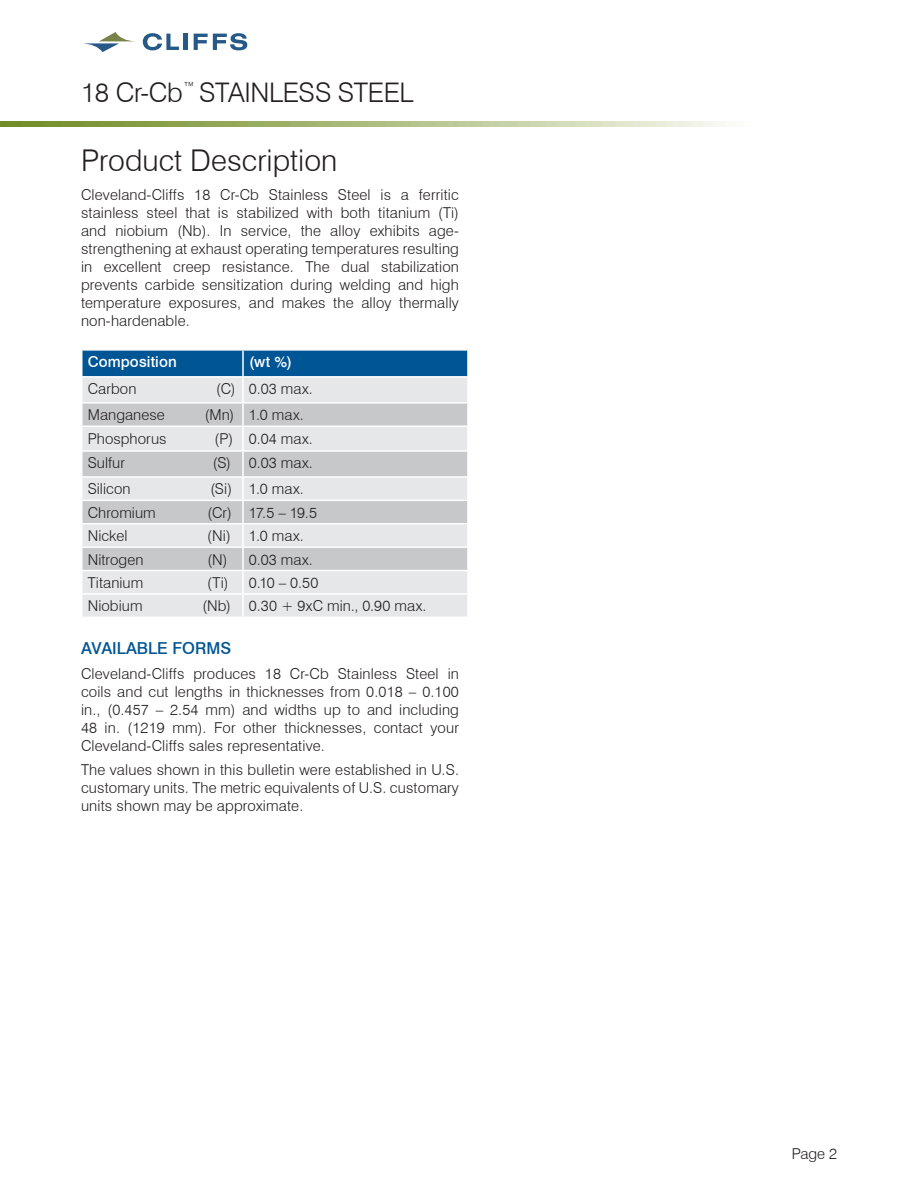
<style>
.page{position:relative;width:918px;height:1188px;background:#fff}
.page>*{position:absolute;margin:0;border:0;box-sizing:border-box;transform-origin:0 0}
.t1{font:300 30px "Swiss 721 BT";color:#231f20}
.t2{font:300 27px "Swiss 721 BT";letter-spacing:-.015em;color:#231f20}
.t3{font:500 16.5px "Swiss 721 BT";color:#005595}
.t4{font:300 15px/18px "Swiss 721 BT";letter-spacing:.01em;color:#231f20;text-align:justify}
.t5{font:500 15px "Swiss 721 BT";letter-spacing:.01em;color:#fff}
</style>
<div class="page">
<img style="left:0;top:122px;width:725px;height:5px">
<svg style="left:143px;top:33px;width:36px;height:17px"></svg>
<hr style="left:184px;top:34px;width:4px;height:16px;background:#265988">
<svg style="left:194px;top:33px;width:53px;height:17px"></svg>
<svg style="left:82px;top:32px;width:54px;height:20px"></svg>
<svg style="left:81px;top:350px;width:387px;height:267px;background:#c7d0d8"></svg>
<hr style="left:242px;top:595px;width:2px;height:22px;background:#fff">
<h2 class="t2" style="left:81px;top:76px;width:334px">18 Cr-Cb<sup>™</sup> STAINLESS STEEL</h2>
<h1 class="t1" style="left:81px;top:142px;width:258px">Product Description</h1>
<p class="t4" style="left:81px;top:186px;width:380px">Cleveland-Cliffs 18 Cr-Cb Stainless Steel is a ferritic stainless steel that is stabilized with both titanium (Ti) and niobium (Nb). In service, the alloy exhibits age&shy;strengthening at exhaust operating temperatures resulting in excellent creep resistance. The dual stabilization prevents carbide sensitization during welding and high temperature exposures, and makes the alloy thermally non-hardenable.</p>
<p class="t5" style="left:88px;top:353px;width:91px">Composition</p>
<p class="t5" style="left:249px;top:353px;width:45px">(wt %)</p>
<p class="t4" style="left:88px;top:380px;width:50px">Carbon</p>
<p class="t4" style="left:216px;top:380px;width:98px">(C) 0.03 max.</p>
<p class="t4" style="left:88px;top:406px;width:79px">Manganese</p>
<p class="t4" style="left:205px;top:406px;width:101px">(Mn) 1.0 max.</p>
<p class="t4" style="left:88px;top:429px;width:80px">Phosphorus</p>
<p class="t4" style="left:214px;top:429px;width:100px">(P) 0.04 max.</p>
<p class="t4" style="left:88px;top:454px;width:39px">Sulfur</p>
<p class="t4" style="left:213px;top:454px;width:102px">(S) 0.03 max.</p>
<p class="t4" style="left:88px;top:480px;width:44px">Silicon</p>
<p class="t4" style="left:210px;top:480px;width:95px">(Si) 1.0 max.</p>
<p class="t4" style="left:88px;top:503px;width:70px">Chromium</p>
<p class="t4" style="left:208px;top:503px;width:111px">(Cr) 17.5 – 19.5</p>
<p class="t4" style="left:88px;top:527px;width:41px">Nickel</p>
<p class="t4" style="left:207px;top:527px;width:98px">(Ni) 1.0 max.</p>
<p class="t4" style="left:88px;top:550px;width:57px">Nitrogen</p>
<p class="t4" style="left:207px;top:550px;width:107px">(N) 0.03 max.</p>
<p class="t4" style="left:88px;top:573px;width:57px">Titanium</p>
<p class="t4" style="left:207px;top:573px;width:113px">(Ti) 0.10 – 0.50</p>
<p class="t4" style="left:88px;top:597px;width:56px">Niobium</p>
<p class="t4" style="left:202px;top:597px;width:226px">(Nb) 0.30 + 9xC min., 0.90 max.</p>
<p class="t3" style="left:81px;top:638px;width:152px">AVAILABLE FORMS</p>
<p class="t4" style="left:81px;top:664px;width:380px">Cleveland-Cliffs produces 18 Cr-Cb Stainless Steel in coils and cut lengths in thicknesses from 0.018 – 0.100 in., (0.457 – 2.54 mm) and widths up to and including 48 in. (1219 mm). For other thicknesses, contact your Cleveland-Cliffs sales representative.</p>
<p class="t4" style="left:81px;top:761px;width:380px">The values shown in this bulletin were established in U.S. customary units. The metric equivalents of U.S. customary units shown may be approximate.</p>
<p class="t4" style="left:792px;top:1144px;width:47px">Page 2</p>
</div>
